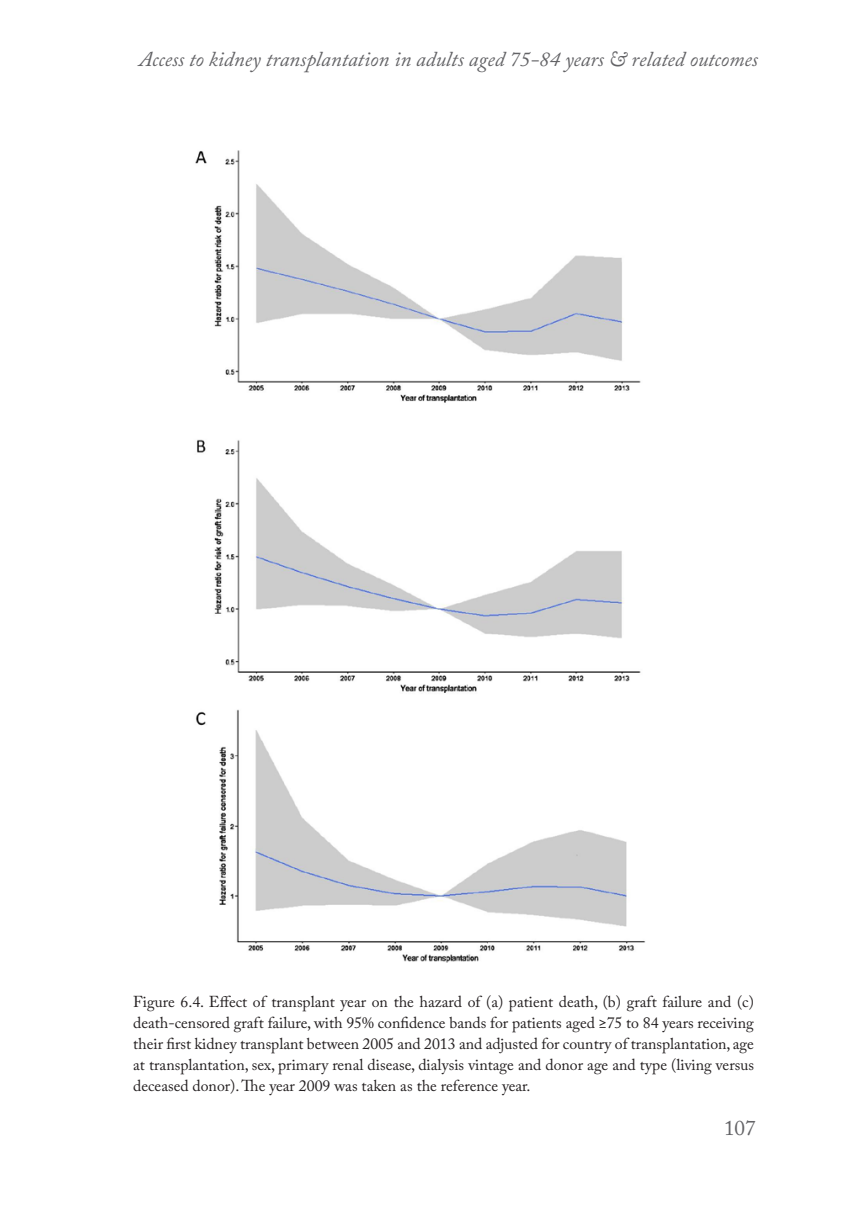
<style>
.page{position:relative;width:864px;height:1211px;background:#fff}
.page>*{position:absolute;margin:0;border:0;box-sizing:border-box;transform-origin:0 0}
.t1{font:italic 21px "Adobe Caslon Pro";color:#636366}
.t2{font:21px "Adobe Caslon Pro";color:#636366}
.t3{font:15.75px/21px "Adobe Caslon Pro";color:#231f20;text-align:justify}
</style>
<div class="page">
<img style="left:195px;top:150px;width:451px;height:812px">
<h1 class="t1" style="left:139px;top:46px;width:620px">Access to kidney transplantation in adults aged 75-84 years &amp; related outcomes</h1>
<p class="t3" style="left:133px;top:991px;width:622px">Figure 6.4. Effect of transplant year on the hazard of (a) patient death, (b) graft failure and (c) death-censored graft failure, with 95% confidence bands for patients aged ≥75 to 84 years receiving their first kidney transplant between 2005 and 2013 and adjusted for country of transplantation, age at transplantation, sex, primary renal disease, dialysis vintage and donor age and type (living versus deceased donor). The year 2009 was taken as the reference year.</p>
<h1 class="t2" style="left:723px;top:1115px;width:33px">107</h1>
</div>
